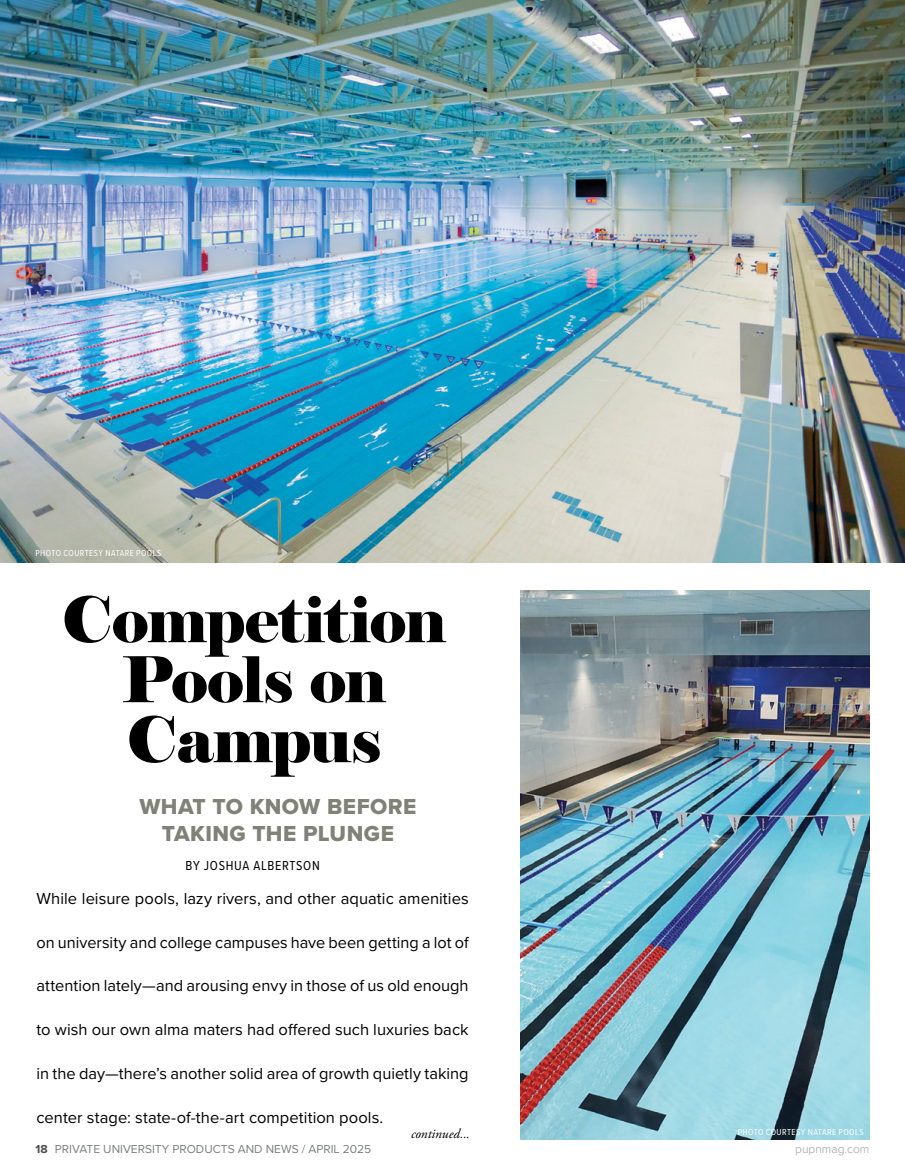
<style>
.page{position:relative;width:905px;height:1175px;background:#fff}
.page>*{position:absolute;margin:0;border:0;box-sizing:border-box;transform-origin:0 0}
.t1{font:63px/60px "Elephant";letter-spacing:-.015em;color:#000;text-align:center}
.t2{font:22.5px/27px "Proxima Nova Extrabld";letter-spacing:.02em;color:#808177;text-align:center}
.t3{font:16.5px "Proxima Nova";color:#000}
.t4{font:13.5px "Proxima Nova Cond";letter-spacing:.05em;color:#000}
.t5{font:italic 13.5px "Adobe Garamond Pro";color:#000}
.t6{font:12px "Proxima Nova";color:#7c7f7e}
.t7{font:300 12px "Proxima Nova";color:#9f9e97}
.t8{font:9px "Proxima Nova Cond";letter-spacing:.045em;color:#fff}
.s1{font-weight:700;color:#4d4d4f}
</style>
<div class="page">
<img style="left:0;top:0;width:904px;height:562px">
<img style="left:520px;top:590px;width:349px;height:549px">
<p class="t8" style="left:35px;top:546px;width:127px">PHOTO COURTESY NATARE POOLS</p>
<h1 class="t1" style="left:61px;top:591px;width:386px">Competition<br>Pools on<br>Campus</h1>
<h2 class="t2" style="left:139px;top:792px;width:278px">WHAT TO KNOW BEFORE<br>TAKING THE PLUNGE</h2>
<p class="t4" style="left:186px;top:855px;width:136px">BY JOSHUA ALBERTSON</p>
<p class="t3" style="left:36px;top:886px;width:433px">While leisure pools, lazy rivers, and other aquatic amenities</p>
<p class="t3" style="left:36px;top:929px;width:433px">on university and college campuses have been getting a lot of</p>
<p class="t3" style="left:36px;top:973px;width:433px">attention lately—and arousing envy in those of us old enough</p>
<p class="t3" style="left:36px;top:1017px;width:433px">to wish our own alma maters had offered such luxuries back</p>
<p class="t3" style="left:36px;top:1061px;width:433px">in the day—there’s another solid area of growth quietly taking</p>
<p class="t3" style="left:36px;top:1104px;width:348px">center stage: state-of-the-art competition pools.</p>
<p class="t5" style="left:411px;top:1125px;width:60px">continued...</p>
<p class="t8" style="left:737px;top:1125px;width:127px">PHOTO COURTESY NATARE POOLS</p>
<p class="t6" style="left:36px;top:1139px;width:337px"><span class="s1">18</span> PRIVATE UNIVERSITY PRODUCTS AND NEWS / APRIL 2025</p>
<p class="t7" style="left:795px;top:1139px;width:75px">pupnmag.com</p>
</div>
